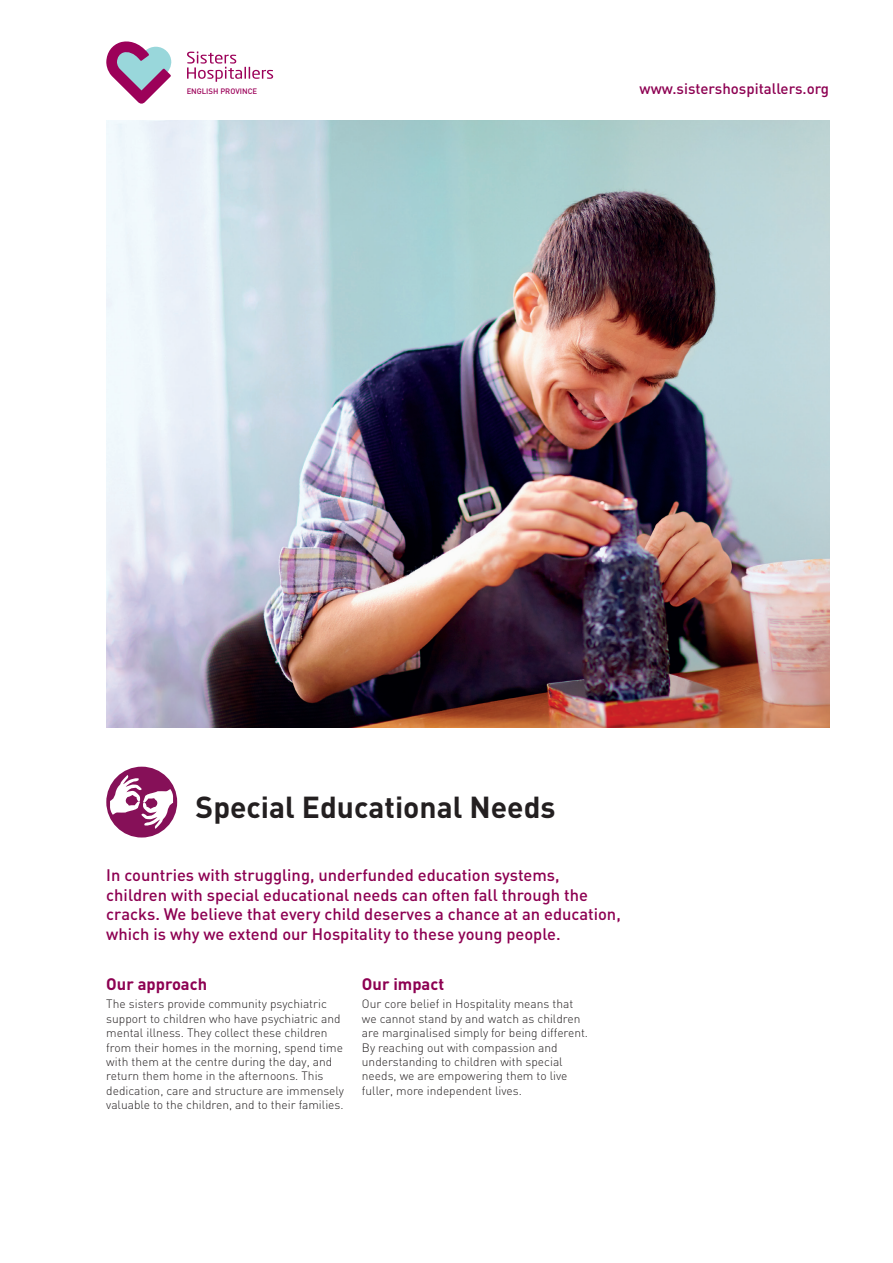
<style>
.page{position:relative;width:893px;height:1263px;background:#fff}
.page>*{position:absolute;margin:0;border:0;box-sizing:border-box;transform-origin:0 0}
.t1{font:700 30px "DIN";color:#231f20}
.t2{font:500 16.5px/19.5px "DIN";color:#8d0052}
.t3{font:700 16.5px "DIN";color:#8d0052}
.t4{font:500 15px "DIN";color:#8d0052}
.t5{font:300 12px/14.4px "DIN";color:#231f20}
.t6{font:500 7.8px "DIN";color:#9c0159}
</style>
<div class="page">
<svg style="left:106px;top:41px;width:66px;height:63px"></svg>
<svg style="left:187px;top:51px;width:86px;height:31px"></svg>
<img style="left:106px;top:121px;width:723px;height:606px">
<svg style="left:106px;top:767px;width:71px;height:70px"></svg>
<p class="t6" style="left:187px;top:86px;width:72px">ENGLISH PROVINCE</p>
<p class="t4" style="left:640px;top:79px;width:191px">www.sistershospitallers.org</p>
<h1 class="t1" style="left:196px;top:787px;width:361px">Special Educational Needs</h1>
<p class="t2" style="left:106px;top:865px;width:516px">In countries with struggling, underfunded education systems, children with special educational needs can often fall through the cracks. We believe that every child deserves a chance at an education, which is why we extend our Hospitality to these young people.</p>
<h2 class="t3" style="left:106px;top:973px;width:102px">Our approach</h2>
<p class="t5" style="left:106px;top:997px;width:239px">The sisters provide community psychiatric support to children who have psychiatric and mental illness. They collect these children from their homes in the morning, spend time with them at the centre during the day, and return them home in the afternoons. This dedication, care and structure are immensely valuable to the children, and to their families.</p>
<h2 class="t3" style="left:362px;top:973px;width:84px">Our impact</h2>
<p class="t5" style="left:362px;top:997px;width:228px">Our core belief in Hospitality means that we cannot stand by and watch as children are marginalised simply for being different.<br>By reaching out with compassion and understanding to children with special needs, we are empowering them to live fuller, more independent lives.</p>
</div>
